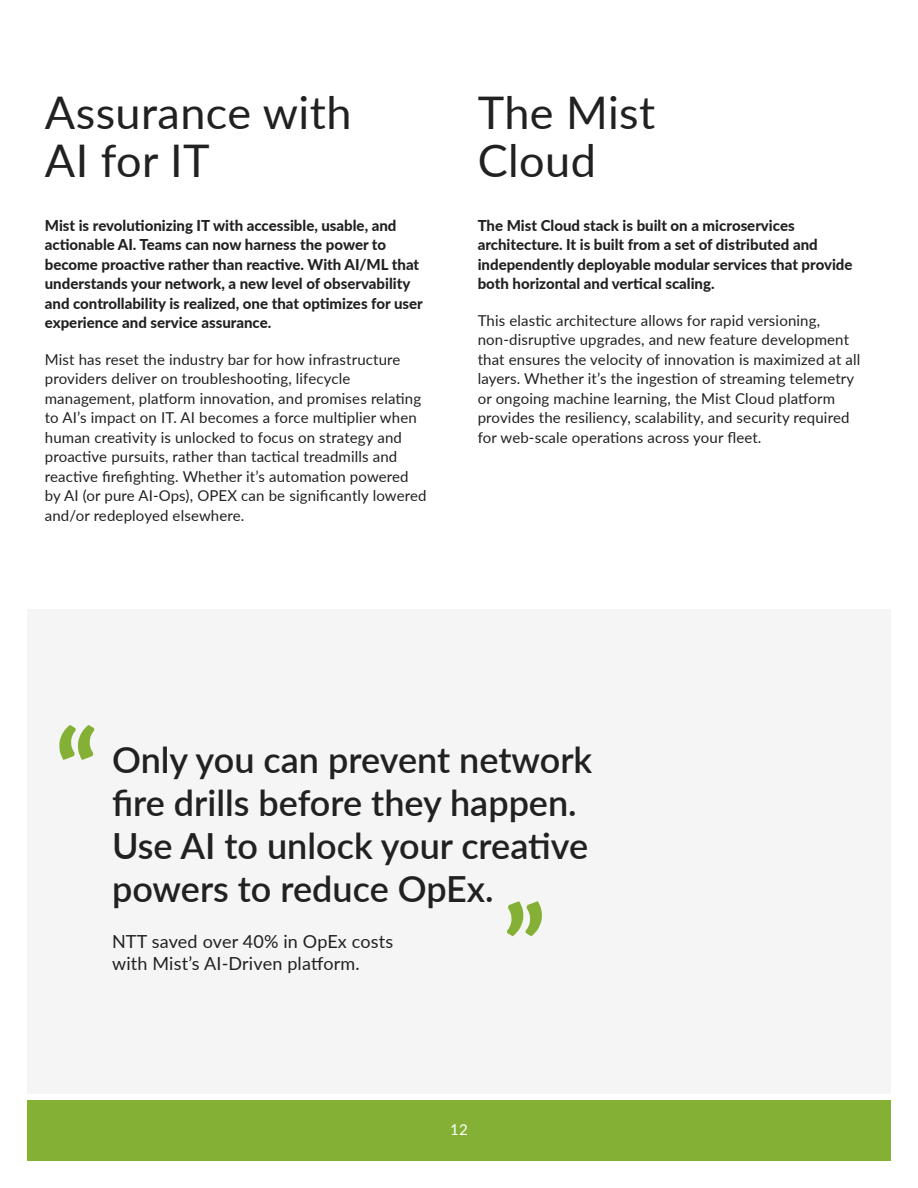
<style>
.page{position:relative;width:918px;height:1188px;background:#fff}
.page>*{position:absolute;margin:0;border:0;box-sizing:border-box;transform-origin:0 0}
.t1{font:800 108px "Lato";color:#84b135}
.t2{font:45px/48px "Lato";letter-spacing:.01em;color:#212121}
.t3{font:600 36px/43.2px "Lato";color:#212121}
.t4{font:18px/21.6px "Lato";letter-spacing:.01em;color:#212121}
.t5{font:15px/19.5px "Lato";letter-spacing:.01em;color:#212121}
.t6{font:800 15px/19.5px "Lato";color:#212121}
.t7{font:15px "Lato";color:#fff}
</style>
<div class="page">
<div style="left:27px;top:1100px;width:864px;height:61px;background:#84b135"></div>
<div style="left:27px;top:609px;width:864px;height:485px;background:#f5f5f5"></div>
<h2 class="t2" style="left:45px;top:87px;width:308px">Assurance with<br>AI for IT</h2>
<p class="t6" style="left:45px;top:215px;width:380px">Mist is revolutionizing IT with accessible, usable, and actionable AI. Teams can now harness the power to become proactive rather than reactive. With AI/ML that understands your network, a new level of observability and controllability is realized, one that optimizes for user experience and service assurance.</p>
<p class="t5" style="left:45px;top:349px;width:383px">Mist has reset the industry bar for how infrastructure providers deliver on troubleshooting, lifecycle management, platform innovation, and promises relating to AI’s impact on IT. AI becomes a force multiplier when human creativity is unlocked to focus on strategy and proactive pursuits, rather than tactical treadmills and reactive firefighting. Whether it’s automation powered by AI (or pure AI-Ops), OPEX can be significantly lowered and/or redeployed elsewhere.</p>
<h2 class="t2" style="left:478px;top:87px;width:179px">The Mist<br>Cloud</h2>
<p class="t6" style="left:478px;top:215px;width:376px">The Mist Cloud stack is built on a microservices architecture. It is built from a set of distributed and independently deployable modular services that provide both horizontal and vertical scaling.</p>
<p class="t5" style="left:478px;top:310px;width:384px">This elastic architecture allows for rapid versioning, non-disruptive upgrades, and new feature development that ensures the velocity of innovation is maximized at all layers. Whether it’s the ingestion of streaming telemetry or ongoing machine learning, the Mist Cloud platform provides the resiliency, scalability, and security required for web-scale operations across your fleet.</p>
<h1 class="t1" style="left:55px;top:690px;width:44px">“</h1>
<h3 class="t3" style="left:112px;top:736px;width:482px">Only you can prevent network fire drills before they happen.<br>Use AI to unlock your creative powers to reduce OpEx.</h3>
<h1 class="t1" style="left:503px;top:865px;width:44px">”</h1>
<p class="t4" style="left:112px;top:930px;width:283px">NTT saved over 40% in OpEx costs with Mist’s AI-Driven platform.</p>
<p class="t7" style="left:450px;top:1119px;width:19px">12</p>
</div>
